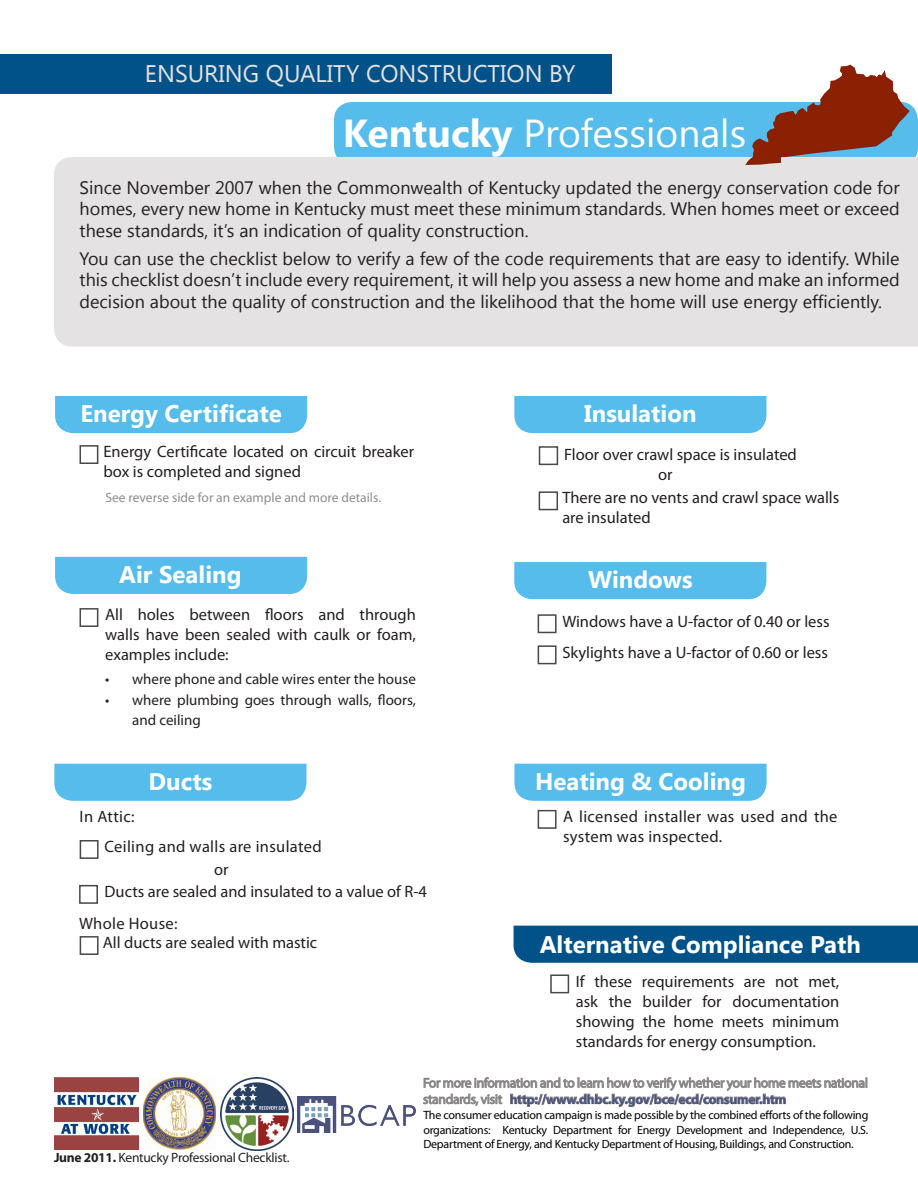
<style>
.page{position:relative;width:918px;height:1188px;background:#fff}
.page>*{position:absolute;margin:0;border:0;box-sizing:border-box;transform-origin:0 0}
.t1{font:39px "Segoe UI";color:#fff}
.t2{font:700 24px "Segoe UI";color:#fff}
.t3{font:24px "Segoe UI";color:#e5e2e3}
.t4{font:18px/21.6px "Segoe UI";color:#231f20;text-align:justify}
.t5{font:16.5px/19.8px "Myriad Pro";color:#231f20;text-align:justify}
.t6{font:16.5px/19.8px "Myriad Pro";letter-spacing:.02em;color:#231f20}
.t7{font:15px/19.8px "Myriad Pro";color:#231f20}
.t8{font:13.5px/16.2px "Myriad Pro";letter-spacing:-.02em;color:#878586}
.t9{font:13.5px "Myriad Pro";color:#8f8d8e}
.t10{font:13.5px "Myriad Pro";letter-spacing:-.02em;color:#231f20}
.t11{font:12px/14.4px "Myriad Pro";letter-spacing:-.02em;color:#000;text-align:justify}
.s1{font-weight:700}
.s2{font-weight:700;color:#4b527c}
</style>
<div class="page">
<div style="left:334px;top:102px;width:584px;height:63px;background:#55bceb;border-radius:18px"></div>
<div style="left:0;top:54px;width:612px;height:39px;background:#005288"></div>
<div style="left:54px;top:157px;width:864px;height:189px;background:#e5e2e3"></div>
<div style="left:514px;top:926px;width:404px;height:37px;background:#005288"></div>
<div style="left:550px;top:975px;width:19px;height:18px;border:2px solid #494849"></div>
<div style="left:55px;top:557px;width:252px;height:37px;background:#55bceb"></div>
<div style="left:80px;top:445px;width:18px;height:19px;border:2px solid #494849"></div>
<div style="left:539px;top:446px;width:19px;height:19px;border:2px solid #494849"></div>
<div style="left:80px;top:608px;width:18px;height:19px;border:2px solid #494849"></div>
<div style="left:54px;top:764px;width:252px;height:37px;background:#55bceb"></div>
<div style="left:514px;top:764px;width:253px;height:37px;background:#55bceb"></div>
<div style="left:80px;top:840px;width:19px;height:19px;border:2px solid #494849"></div>
<div style="left:538px;top:810px;width:19px;height:19px;border:2px solid #494849"></div>
<div style="left:79px;top:885px;width:19px;height:19px;border:2px solid #494849"></div>
<div style="left:80px;top:936px;width:19px;height:19px;border:2px solid #494849"></div>
<div style="left:55px;top:396px;width:252px;height:37px;background:#55bceb"></div>
<div style="left:514px;top:396px;width:252px;height:37px;background:#55bceb"></div>
<div style="left:538px;top:614px;width:19px;height:19px;border:2px solid #494849"></div>
<div style="left:538px;top:645px;width:19px;height:19px;border:2px solid #494849"></div>
<div style="left:514px;top:562px;width:252px;height:37px;background:#55bceb"></div>
<svg style="left:743px;top:64px;width:168px;height:102px"></svg>
<img style="left:298px;top:1096px;width:118px;height:36px">
<svg style="left:423px;top:1077px;width:444px;height:30px"></svg>
<img style="left:54px;top:1077px;width:85px;height:73px">
<img style="left:143px;top:1077px;width:73px;height:73px">
<img style="left:220px;top:1077px;width:73px;height:73px">
<div style="left:539px;top:491px;width:19px;height:19px;border:2px solid #494849"></div>
<p class="t3" style="left:145px;top:57px;width:432px">ENSURING QUALITY CONSTRUCTION BY</p>
<p class="t1" style="left:343px;top:106px;width:405px"><span class="s1">Kentucky</span> Professionals</p>
<p class="t4" style="left:80px;top:176px;width:822px">Since November 2007 when the Commonwealth of Kentucky updated the energy conservation code for homes, every new home in Kentucky must meet these minimum standards. When homes meet or exceed these standards, it’s an indication of quality construction.</p>
<p class="t4" style="left:80px;top:247px;width:822px">You can use the checklist below to verify a few of the code requirements that are easy to identify. While this checklist doesn’t include every requirement, it will help you assess a new home and make an informed decision about the quality of construction and the likelihood that the home will use energy efficiently.</p>
<p class="t2" style="left:81px;top:397px;width:203px">Energy Certificate</p>
<p class="t2" style="left:584px;top:397px;width:114px">Insulation</p>
<p class="t5" style="left:104px;top:442px;width:312px">Energy Certificate located on circuit breaker box is completed and signed</p>
<p class="t5" style="left:564px;top:444px;width:234px">Floor over crawl space is insulated</p>
<p class="t5" style="left:658px;top:464px;width:16px">or</p>
<p class="t9" style="left:105px;top:489px;width:277px">See reverse side for an example and more details.</p>
<p class="t2" style="left:119px;top:558px;width:124px">Air Sealing</p>
<p class="t5" style="left:105px;top:605px;width:312px">All holes between floors and through walls have been sealed with caulk or foam, examples include:</p>
<p class="t7" style="left:105px;top:669px;width:312px">• where phone and cable wires enter the house</p>
<p class="t7" style="left:132px;top:690px;width:285px;text-indent:-27px">• where plumbing goes through walls, floors, and ceiling</p>
<p class="t5" style="left:562px;top:487px;width:279px">There are no vents and crawl space walls are insulated</p>
<p class="t2" style="left:588px;top:563px;width:106px">Windows</p>
<p class="t5" style="left:562px;top:611px;width:269px">Windows have a U-factor of 0.40 or less</p>
<p class="t5" style="left:562px;top:642px;width:267px">Skylights have a U-factor of 0.60 or less</p>
<p class="t2" style="left:149px;top:764px;width:65px">Ducts</p>
<p class="t2" style="left:535px;top:764px;width:212px">Heating &amp; Cooling</p>
<p class="t5" style="left:80px;top:807px;width:56px">In Attic:</p>
<p class="t6" style="left:563px;top:807px;width:276px">A licensed installer was used and the system was inspected.</p>
<p class="t5" style="left:105px;top:882px;width:324px">Ducts are sealed and insulated to a value of R-4</p>
<p class="t6" style="left:105px;top:837px;width:219px">Ceiling and walls are insulated</p>
<p class="t5" style="left:214px;top:859px;width:16px">or</p>
<p class="t6" style="left:79px;top:913px;width:100px">Whole House:</p>
<p class="t5" style="left:103px;top:933px;width:216px">All ducts are sealed with mastic</p>
<p class="t10" style="left:54px;top:1150px;width:237px"><span class="s1">June 2011.</span> Kentucky Professional Checklist.</p>
<p class="t2" style="left:540px;top:927px;width:323px">Alternative Compliance Path</p>
<p class="t5" style="left:576px;top:972px;width:265px">If these requirements are not met, ask the builder for documentation showing the home meets minimum standards for energy consumption.</p>
<p class="t8" style="left:423px;top:1075px;width:447px">For more information and to learn how to verify whether your home meets national standards, visit <span class="s2">http://www.dhbc.ky.gov/bce/ecd/consumer.htm</span></p>
<p class="t11" style="left:423px;top:1108px;width:447px">The consumer education campaign is made possible by the combined efforts of the following organizations: Kentucky Department for Energy Development and Independence, U.S.<br>Department of Energy, and Kentucky Department of Housing, Buildings, and Construction.</p>
</div>
